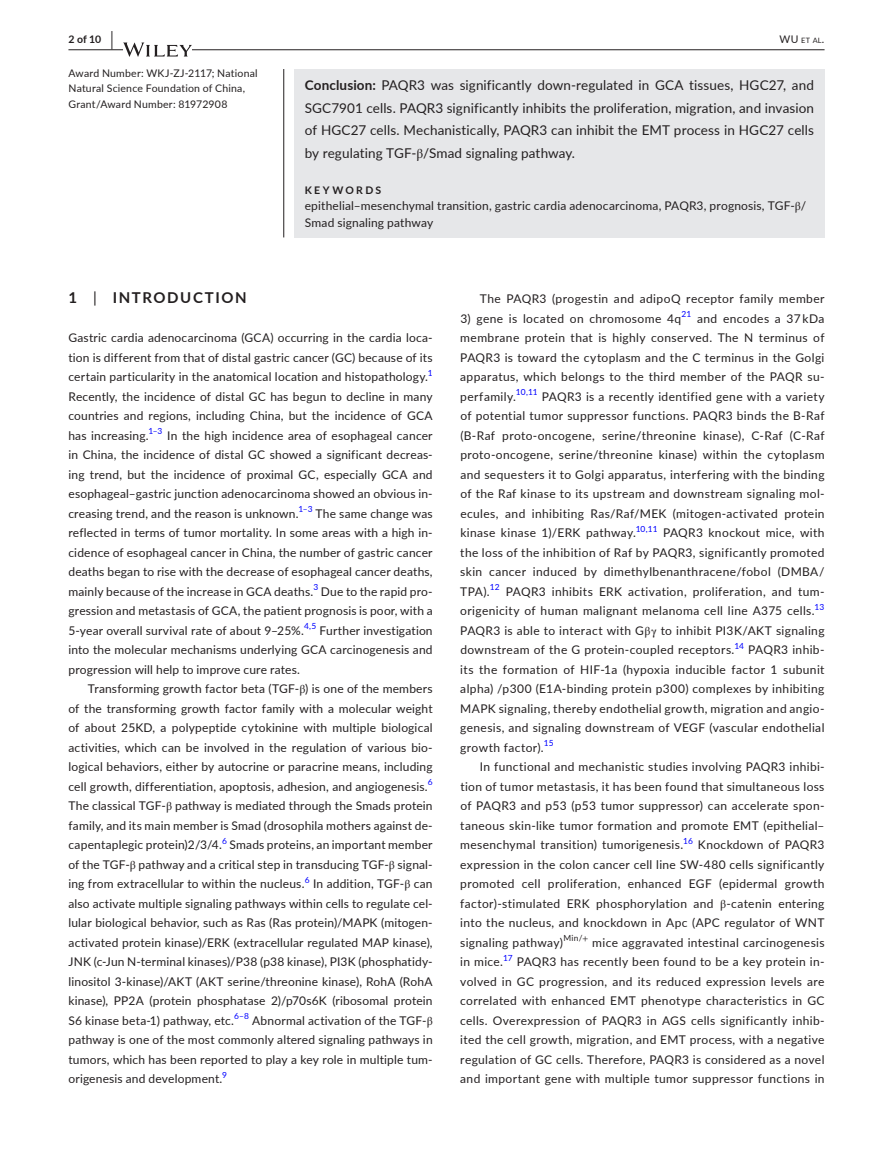
<style>
.page{position:relative;width:893px;height:1174px;background:#fff}
.page>*{position:absolute;margin:0;border:0;box-sizing:border-box;transform-origin:0 0}
.t1{font:700 15px "Lato";letter-spacing:.105em;color:#231f20}
.t2{font:13.5px/22.5px "Lato";letter-spacing:.01em;color:#231f20;text-align:justify}
.t3{font:12px/19.5px "Lato";letter-spacing:.02em;color:#231f20;text-align:justify}
.t4{font:10.5px/15px "Lato";letter-spacing:.02em;color:#231f20}
.t5{font:700 10.5px "Lato";letter-spacing:.22em;color:#231f20}
.t6{font:8.4px "Lato";letter-spacing:.01em;color:#00f}
.t7{font:8.4px "Lato";color:#231f20}
.t8{font:7.35px "Lato";color:#231f20}
.s1{font-size:19.5px}
.s2{font-size:10.5px}
.s3{font-weight:700}
.s4{font-family:"STIX"}
.s5{font-weight:400}
</style>
<div class="page">
<hr style="left:68px;top:49px;width:756px;height:1px;background:#231f20">
<svg style="left:123px;top:42px;width:69px;height:15px"></svg>
<div style="left:294px;top:69px;width:530px;height:168px;background:#e6e7e9"></div>
<hr style="left:283px;top:69px;width:1px;height:168px;background:#231f20">
<p class="t5" style="left:68px;top:31px;width:46px">2 of 10 <span class="s1">|</span></p>
<p class="t8" style="left:780px;top:35px;width:46px"><span class="s2">WU</span> et al<span class="s2">.</span></p>
<p class="t4" style="left:68px;top:66px;width:191px">Award Number: WKJ-ZJ-2117; National<br>Natural Science Foundation of China,<br>Grant/Award Number: 81972908</p>
<p class="t2" style="left:305px;top:74px;width:511px"><span class="s3">Conclusion:</span> PAQR3 was significantly down-regulated in GCA tissues, HGC27, and SGC7901 cells. PAQR3 significantly inhibits the proliferation, migration, and invasion of HGC27 cells. Mechanistically, PAQR3 can inhibit the EMT process in HGC27 cells by regulating TGF-<span class="s4">β</span>/Smad signaling pathway.</p>
<p class="t5" style="left:305px;top:182px;width:78px">KEYWORDS</p>
<p class="t3" style="left:305px;top:197px;width:503px;line-height:16.5px">epithelial–mesenchymal transition, gastric cardia adenocarcinoma, PAQR3, prognosis, TGF-<span class="s4">β</span>/<br>Smad signaling pathway</p>
<p class="t1" style="left:68px;top:287px;width:180px">1 <span class="s5">|</span> INTRODUCTION</p>
<p class="t3" style="left:68px;top:327px;width:366px">Gastric cardia adenocarcinoma (GCA) occurring in the cardia loca&shy;tion is different from that of distal gastric cancer (GC) because of its certain particularity in the anatomical location and histopathology.<sup>1<br></sup>Recently, the incidence of distal GC has begun to decline in many countries and regions, including China, but the incidence of GCA has increasing.<sup>1–3</sup> In the high incidence area of esophageal cancer in China, the incidence of distal GC showed a significant decreas&shy;ing trend, but the incidence of proximal GC, especially GCA and esophageal–gastric junction adenocarcinoma showed an obvious in&shy;creasing trend, and the reason is unknown.</p>
<p class="t6" style="left:298px;top:503px;width:16px">1–3</p>
<p class="t3" style="left:68px;top:503px;width:366px;text-indent:247px">The same change was reflected in terms of tumor mortality. In some areas with a high in&shy;cidence of esophageal cancer in China, the number of gastric cancer deaths began to rise with the decrease of esophageal cancer deaths, mainly because of the increase in GCA deaths.</p>
<p class="t6" style="left:314px;top:581px;width:6px">3</p>
<p class="t3" style="left:68px;top:581px;width:366px;text-indent:252px">Due to the rapid pro&shy;gression and metastasis of GCA, the patient prognosis is poor, with a 5-year overall survival rate of about 9–25%.</p>
<p class="t6" style="left:304px;top:620px;width:14px">4,5</p>
<p class="t3" style="left:68px;top:620px;width:366px;text-indent:251px">Further investigation into the molecular mechanisms underlying GCA carcinogenesis and progression will help to improve cure rates.</p>
<p class="t3" style="left:68px;top:678px;width:366px;text-indent:20px">Transforming growth factor beta (TGF-<span class="s4">β</span>) is one of the members of the transforming growth factor family with a molecular weight of about 25KD, a polypeptide cytokinine with multiple biological activities, which can be involved in the regulation of various bio&shy;logical behaviors, either by autocrine or paracrine means, including cell growth, differentiation, apoptosis, adhesion, and angiogenesis.</p>
<p class="t6" style="left:428px;top:776px;width:6px">6</p>
<p class="t3" style="left:68px;top:795px;width:366px">The classical TGF-<span class="s4">β</span> pathway is mediated through the Smads protein family, and its main member is Smad (drosophila mothers against de&shy;capentaplegic protein)2/3/4.</p>
<p class="t6" style="left:222px;top:835px;width:6px">6</p>
<p class="t3" style="left:68px;top:834px;width:366px;text-indent:161px">Smads proteins, an important member of the TGF-<span class="s4">β</span> pathway and a critical step in transducing TGF-<span class="s4">β</span> signal&shy;ing from extracellular to within the nucleus.</p>
<p class="t6" style="left:305px;top:874px;width:6px">6</p>
<p class="t3" style="left:68px;top:873px;width:366px;text-indent:245px">In addition, TGF-<span class="s4">β</span> can also activate multiple signaling pathways within cells to regulate cel&shy;lular biological behavior, such as Ras (Ras protein)/MAPK (mitogen&shy;activated protein kinase)/ERK (extracellular regulated MAP kinase), JNK (c-Jun N-terminal kinases)/P38 (p38 kinase), PI3K (phosphatidy&shy;linositol 3-kinase)/AKT (AKT serine/threonine kinase), RohA (RohA kinase), PP2A (protein phosphatase 2)/p70s6K (ribosomal protein S6 kinase beta-1) pathway, etc.<sup>6–8</sup> Abnormal activation of the TGF-<span class="s4">β </span>pathway is one of the most commonly altered signaling pathways in tumors, which has been reported to play a key role in multiple tum&shy;origenesis and development.<sup>9</sup></p>
<p class="t3" style="left:480px;top:288px;width:346px">The PAQR3 (progestin and adipoQ receptor family member</p>
<p class="t3" style="left:460px;top:308px;width:366px">3) gene is located on chromosome 4q<sup>21</sup> and encodes a 37 kDa membrane protein that is highly conserved. The N terminus of PAQR3 is toward the cytoplasm and the C terminus in the Golgi apparatus, which belongs to the third member of the PAQR su&shy;perfamily.<sup>10,11</sup> PAQR3 is a recently identified gene with a variety of potential tumor suppressor functions. PAQR3 binds the B-Raf (B-Raf proto-oncogene, serine/threonine kinase), C-Raf (C-Raf proto-oncogene, serine/threonine kinase) within the cytoplasm and sequesters it to Golgi apparatus, interfering with the binding of the Raf kinase to its upstream and downstream signaling mol&shy;ecules, and inhibiting Ras/Raf/MEK (mitogen-activated protein kinase kinase 1)/ERK pathway.<sup>10,11</sup> PAQR3 knockout mice, with the loss of the inhibition of Raf by PAQR3, significantly promoted skin cancer induced by dimethylbenanthracene/fobol (DMBA/ TPA).</p>
<p class="t6" style="left:490px;top:581px;width:12px">12</p>
<p class="t3" style="left:460px;top:581px;width:366px;text-indent:45px">PAQR3 inhibits ERK activation, proliferation, and tum&shy;origenicity of human malignant melanoma cell line A375 cells.</p>
<p class="t6" style="left:815px;top:601px;width:11px">13</p>
<p class="t3" style="left:460px;top:620px;width:366px">PAQR3 is able to interact with G<span class="s4">βγ</span> to inhibit PI3K/AKT signaling downstream of the G protein-coupled receptors.</p>
<p class="t6" style="left:734px;top:640px;width:11px">14</p>
<p class="t3" style="left:460px;top:639px;width:366px;text-indent:288px">PAQR3 inhib&shy;its the formation of HIF-1a (hypoxia inducible factor 1 subunit alpha) /p300 (E1A-binding protein p300) complexes by inhibiting MAPK signaling, thereby endothelial growth, migration and angio&shy;genesis, and signaling downstream of VEGF (vascular endothelial growth factor).</p>
<p class="t6" style="left:544px;top:737px;width:12px">15</p>
<p class="t3" style="left:460px;top:756px;width:366px;text-indent:19px">In functional and mechanistic studies involving PAQR3 inhibi&shy;tion of tumor metastasis, it has been found that simultaneous loss of PAQR3 and p53 (p53 tumor suppressor) can accelerate spon&shy;taneous skin-like tumor formation and promote EMT (epithelial– mesenchymal transition) tumorigenesis.</p>
<p class="t6" style="left:683px;top:835px;width:11px">16</p>
<p class="t3" style="left:460px;top:834px;width:366px;text-indent:238px">Knockdown of PAQR3 expression in the colon cancer cell line SW-480 cells significantly promoted cell proliferation, enhanced EGF (epidermal growth factor)-stimulated ERK phosphorylation and <span class="s4">β</span>-catenin entering into the nucleus, and knockdown in Apc (APC regulator of WNT signaling pathway)</p>
<p class="t7" style="left:563px;top:932px;width:26px">Min/<span class="s4">+</span></p>
<p class="t3" style="left:592px;top:932px;width:234px">mice aggravated intestinal carcinogenesis</p>
<p class="t3" style="left:460px;top:951px;width:44px">in mice.</p>
<p class="t6" style="left:503px;top:952px;width:11px">17</p>
<p class="t3" style="left:460px;top:951px;width:366px;text-indent:56px">PAQR3 has recently been found to be a key protein in&shy;volved in GC progression, and its reduced expression levels are correlated with enhanced EMT phenotype characteristics in GC cells. Overexpression of PAQR3 in AGS cells significantly inhib&shy;ited the cell growth, migration, and EMT process, with a negative regulation of GC cells. Therefore, PAQR3 is considered as a novel and important gene with multiple tumor suppressor functions in</p>
</div>
